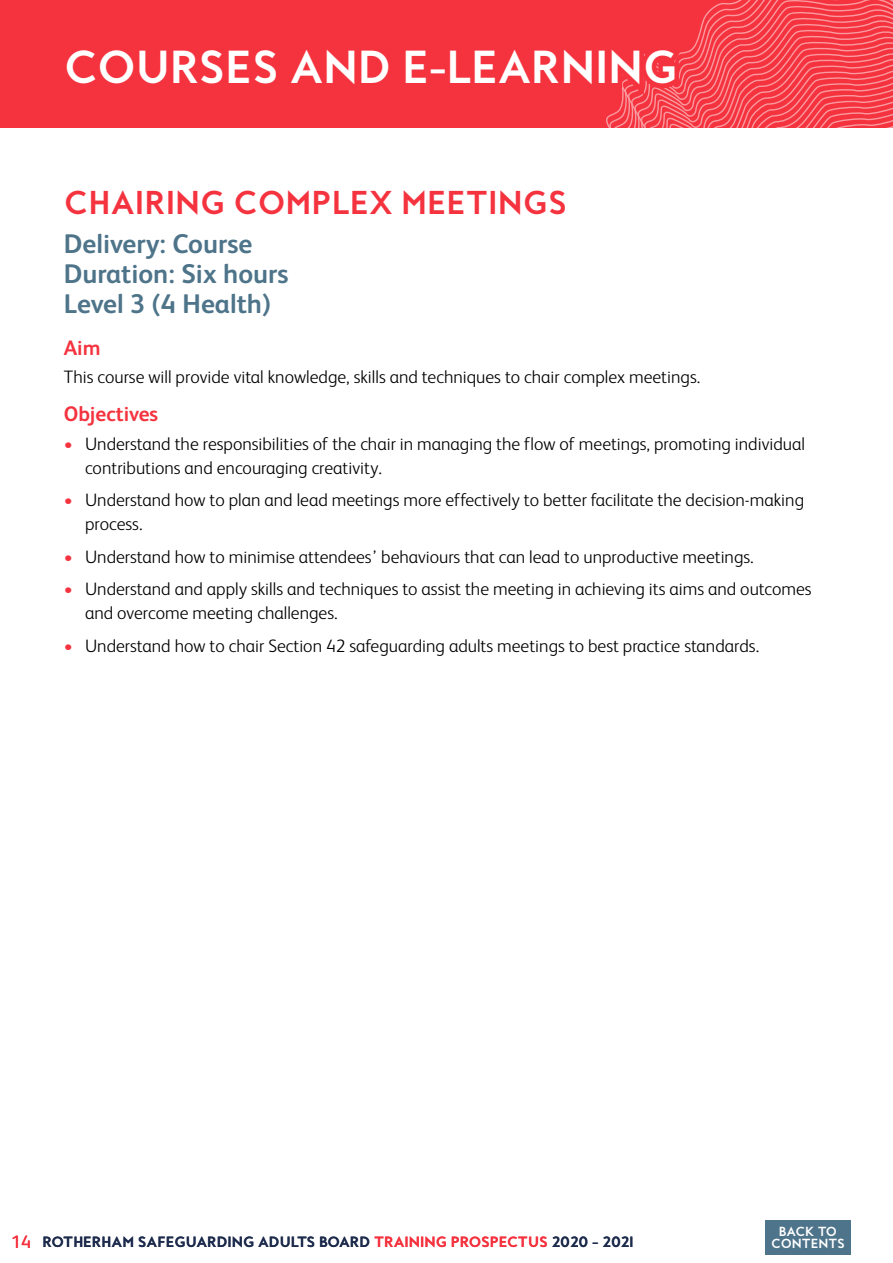
<style>
.page{position:relative;width:893px;height:1263px;background:#fff}
.page>*{position:absolute;margin:0;border:0;box-sizing:border-box;transform-origin:0 0}
.t1{font:700 42px "MB Empire";letter-spacing:-.01em;color:#fff}
.t2{font:700 30px "MB Empire";color:#f5333f}
.t3{font:700 27px/30px "FS Albert";color:#4e748a}
.t4{font:700 21px "FS Albert";color:#f5333f}
.t5{font:300 18px/24px "FS Albert";color:#000}
.t6{font:700 13.5px "MB Empire";color:#1d2b4d}
.t7{font:700 12px/12px "MB Empire";color:#fff;text-align:center}
.s1{color:#f5333f}
.s2{font-family:"FS Albert";font-weight:400;font-size:18px;color:#f5333f}
</style>
<div class="page">
<div style="left:765px;top:1220px;width:85px;height:34px;background:#4e748b"></div>
<div style="left:0;top:0;width:893px;height:128px;background:#f5333f"></div>
<svg style="left:606px;top:0;width:287px;height:128px"></svg>
<h1 class="t1" style="left:64px;top:40px;width:615px">COURSES AND E-LEARNING</h1>
<h2 class="t2" style="left:64px;top:184px;width:505px">CHAIRING COMPLEX MEETINGS</h2>
<h3 class="t3" style="left:64px;top:228px;width:226px">Delivery: Course<br>Duration: Six hours<br>Level 3 (4 Health)</h3>
<p class="t4" style="left:64px;top:334px;width:38px">Aim</p>
<p class="t5" style="left:64px;top:365px;width:638px">This course will provide vital knowledge, skills and techniques to chair complex meetings.</p>
<p class="t4" style="left:64px;top:400px;width:96px">Objectives</p>
<p class="t5" style="left:85px;top:431px;width:721px;text-indent:-21px"><span class="s1">•</span> Understand the responsibilities of the chair in managing the flow of meetings, promoting individual contributions and encouraging creativity.</p>
<p class="t5" style="left:85px;top:488px;width:721px;text-indent:-21px"><span class="s1">•</span> Understand how to plan and lead meetings more effectively to better facilitate the decision-making process.</p>
<p class="t5" style="left:64px;top:544px;width:691px"><span class="s1">•</span> Understand how to minimise attendees’ behaviours that can lead to unproductive meetings.</p>
<p class="t5" style="left:85px;top:577px;width:728px;text-indent:-21px"><span class="s1">•</span> Understand and apply skills and techniques to assist the meeting in achieving its aims and outcomes and overcome meeting challenges.</p>
<p class="t5" style="left:64px;top:633px;width:697px"><span class="s1">•</span> Understand how to chair Section 42 safeguarding adults meetings to best practice standards.</p>
<p class="t6" style="left:11px;top:1233px;width:624px"><span class="s2">14</span> ROTHERHAM SAFEGUARDING ADULTS BOARD <span class="s1">TRAINING PROSPECTUS</span> 2020 – 2021</p>
<p class="t7" style="left:771px;top:1225px;width:75px">BACK TO<br>CONTENTS</p>
</div>
